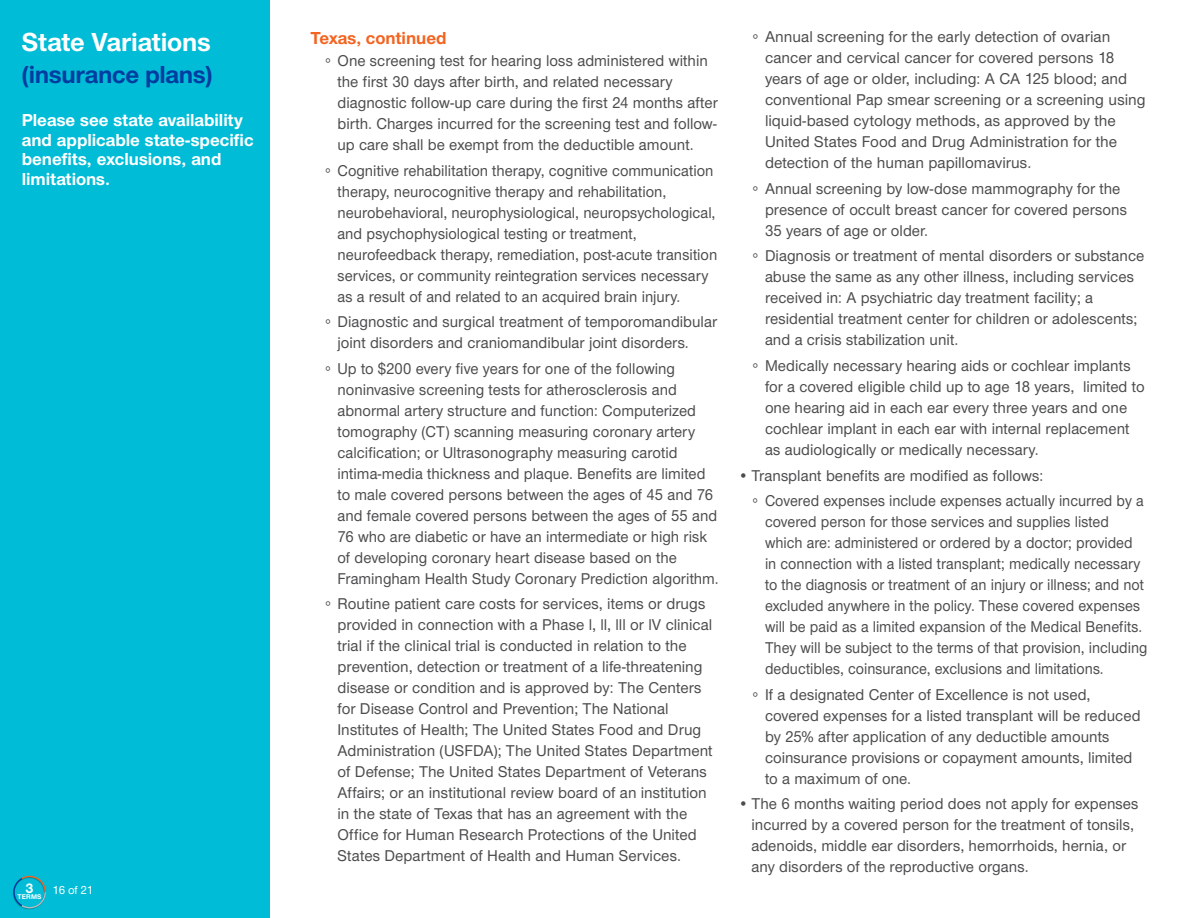
<style>
.page{position:relative;width:1188px;height:918px;background:#fff}
.page>*{position:absolute;margin:0;border:0;box-sizing:border-box;transform-origin:0 0}
.t1{font:700 27px "UHC Sans";color:#fff}
.t2{font:700 25.5px "UHC Sans";letter-spacing:-.01em;color:#003da1}
.t3{font:700 18px/19.5px "UHC Sans";color:#fff}
.t4{font:700 18px "UHC Sans";color:#f36421}
.t5{font:500 16.2px/21px "UHC Sans";color:#4b4c4d}
.t6{font:500 16.2px/21px "UHC Sans";color:#4b4c4d;scale:.96 1}
.t7{font:500 16.2px/21px "UHC Sans";color:#4b4c4d;scale:.93 1}
.t8{font:500 16.2px/21px "UHC Sans";color:#4b4c4d;scale:.95 1}
.t9{font:700 14.1px "UHC Sans";color:#fff}
.t10{font:500 12px "UHC Sans";color:#fff}
</style>
<div class="page">
<div style="left:0;top:0;width:270px;height:918px;background:#00bcd6"></div>
<div style="left:13px;top:877px;width:32px;height:33px;border:2px solid #e1e2e2;border-radius:50%"></div>
<div style="left:13px;top:876px;width:33px;height:33px;border:2px solid #cacccc;border-radius:50%"></div>
<svg style="left:13px;top:876px;width:33px;height:32px"></svg>
<h1 class="t1" style="left:22px;top:24px;width:191px">State Variations</h1>
<h2 class="t2" style="left:22px;top:57px;width:192px">(insurance plans)</h2>
<p class="t3" style="left:22px;top:110px;width:233px">Please see state availability and applicable state-specific benefits, exclusions, and limitations.</p>
<p class="t9" style="left:26px;top:878px;width:10px">3</p>
<p class="t10" style="left:18px;top:882px;width:77px"><sub>TERMS</sub> 16 of 21</p>
<p class="t4" style="left:310px;top:25px;width:138px">Texas, continued</p>
<p class="t5" style="left:338px;top:50px;width:382px;text-indent:-14px">∘ One screening test for hearing loss administered within the first 30 days after birth, and related necessary diagnostic follow-up care during the first 24 months after birth. Charges incurred for the screening test and follow&shy;up care shall be exempt from the deductible amount.</p>
<p class="t8" style="left:338px;top:159px;width:401px;text-indent:-14px">∘ Cognitive rehabilitation therapy, cognitive communication therapy, neurocognitive therapy and rehabilitation, neurobehavioral, neurophysiological, neuropsychological, and psychophysiological testing or treatment, neurofeedback therapy, remediation, post-acute transition services, or community reintegration services necessary as a result of and related to an acquired brain injury.</p>
<p class="t5" style="left:338px;top:311px;width:381px;text-indent:-14px">∘ Diagnostic and surgical treatment of temporomandibular joint disorders and craniomandibular joint disorders.</p>
<p class="t6" style="left:338px;top:357px;width:399px;text-indent:-14px">∘ Up to $200 every five years for one of the following noninvasive screening tests for atherosclerosis and abnormal artery structure and function: Computerized tomography (CT) scanning measuring coronary artery calcification; or Ultrasonography measuring carotid intima-media thickness and plaque. Benefits are limited to male covered persons between the ages of 45 and 76 and female covered persons between the ages of 55 and 76 who are diabetic or have an intermediate or high risk of developing coronary heart disease based on the Framingham Health Study Coronary Prediction algorithm.</p>
<p class="t5" style="left:338px;top:593px;width:377px;text-indent:-14px">∘ Routine patient care costs for services, items or drugs provided in connection with a Phase l, ll, lll or lV clinical trial if the clinical trial is conducted in relation to the prevention, detection or treatment of a life-threatening disease or condition and is approved by: The Centers for Disease Control and Prevention; The National Institutes of Health; The United States Food and Drug Administration (USFDA); The United States Department of Defense; The United States Department of Veterans Affairs; or an institutional review board of an institution in the state of Texas that has an agreement with the Office for Human Research Protections of the United States Department of Health and Human Services.</p>
<p class="t5" style="left:765px;top:26px;width:382px;text-indent:-14px">∘ Annual screening for the early detection of ovarian cancer and cervical cancer for covered persons 18 years of age or older, including: A CA 125 blood; and conventional Pap smear screening or a screening using liquid-based cytology methods, as approved by the United States Food and Drug Administration for the detection of the human papillomavirus.</p>
<p class="t5" style="left:765px;top:177px;width:363px;text-indent:-14px">∘ Annual screening by low-dose mammography for the presence of occult breast cancer for covered persons<br>35 years of age or older.</p>
<p class="t5" style="left:765px;top:245px;width:381px;text-indent:-14px">∘ Diagnosis or treatment of mental disorders or substance abuse the same as any other illness, including services received in: A psychiatric day treatment facility; a residential treatment center for children or adolescents; and a crisis stabilization unit.</p>
<p class="t5" style="left:765px;top:355px;width:381px;text-indent:-14px">∘ Medically necessary hearing aids or cochlear implants for a covered eligible child up to age 18 years, limited to one hearing aid in each ear every three years and one cochlear implant in each ear with internal replacement as audiologically or medically necessary.</p>
<p class="t5" style="left:752px;top:462px;width:394px;line-height:25.7px;text-indent:-14px">• Transplant benefits are modified as follows:<br>∘ Covered expenses include expenses actually incurred by a</p>
<p class="t7" style="left:765px;top:511px;width:413px">covered person for those services and supplies listed which are: administered or ordered by a doctor; provided in connection with a listed transplant; medically necessary to the diagnosis or treatment of an injury or illness; and not excluded anywhere in the policy. These covered expenses will be paid as a limited expansion of the Medical Benefits.<br>They will be subject to the terms of that provision, including deductibles, coinsurance, exclusions and limitations.</p>
<p class="t5" style="left:765px;top:683px;width:377px;text-indent:-14px">∘ If a designated Center of Excellence is not used, covered expenses for a listed transplant will be reduced by 25% after application of any deductible amounts coinsurance provisions or copayment amounts, limited to a maximum of one.</p>
<p class="t5" style="left:752px;top:793px;width:389px;text-indent:-14px">• The 6 months waiting period does not apply for expenses incurred by a covered person for the treatment of tonsils, adenoids, middle ear disorders, hemorrhoids, hernia, or any disorders of the reproductive organs.</p>
</div>
